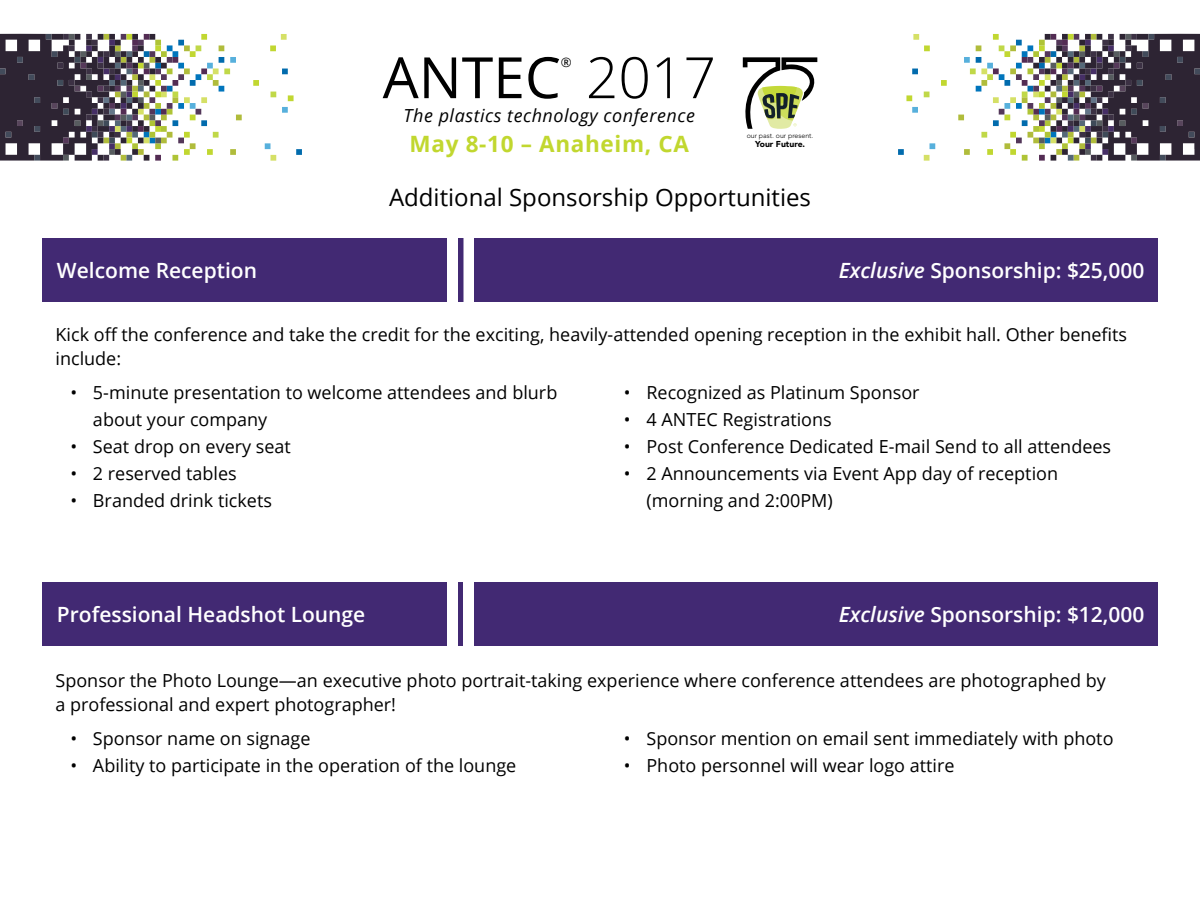
<style>
.page{position:relative;width:1200px;height:900px;background:#fff}
.page>*{position:absolute;margin:0;border:0;box-sizing:border-box;transform-origin:0 0}
.t1{font:57px "Open Sans";color:#000}
.t2{font:24px "Open Sans";color:#000}
.t3{font:700 22.5px "Open Sans";letter-spacing:.03em;color:#c1d72f}
.t4{font:600 21px "Open Sans";color:#fff}
.t5{font:18px/24px "Open Sans";color:#000}
.t6{font:italic 18px "Open Sans";letter-spacing:.03em;color:#000}
.t7{font:13.05px "Open Sans";color:#000}
.t8{font:900 8.55px "Avenir";color:#000}
.t9{font:300 7.05px "Avenir";color:#000}
.s1{font-weight:300}
.s2{font-style:italic}
</style>
<div class="page">
<div style="left:42px;top:238px;width:1116px;height:64px;background:#422973"></div>
<div style="left:447px;top:232px;width:11px;height:76px;background:#fff"></div>
<svg style="left:464px;top:238px;width:10px;height:64px"></svg>
<div style="left:42px;top:583px;width:1116px;height:63px;background:#422973"></div>
<div style="left:447px;top:576px;width:11px;height:76px;background:#fff"></div>
<div style="left:464px;top:576px;width:10px;height:76px;background:#fff"></div>
<svg style="left:271px;top:92px;width:5px;height:5px"></svg>
<svg style="left:288px;top:95px;width:6px;height:6px"></svg>
<svg style="left:253px;top:80px;width:6px;height:6px"></svg>
<svg style="left:282px;top:69px;width:6px;height:5px"></svg>
<svg style="left:270px;top:34px;width:17px;height:17px"></svg>
<svg style="left:271px;top:155px;width:5px;height:6px"></svg>
<svg style="left:296px;top:149px;width:6px;height:6px"></svg>
<svg style="left:265px;top:143px;width:6px;height:6px"></svg>
<svg style="left:0;top:34px;width:242px;height:127px"></svg>
<svg style="left:282px;top:107px;width:6px;height:6px"></svg>
<svg style="left:743px;top:57px;width:74px;height:72px"></svg>
<svg style="left:924px;top:92px;width:6px;height:5px"></svg>
<svg style="left:906px;top:95px;width:6px;height:6px"></svg>
<svg style="left:941px;top:80px;width:6px;height:6px"></svg>
<svg style="left:912px;top:69px;width:6px;height:5px"></svg>
<svg style="left:913px;top:34px;width:17px;height:17px"></svg>
<svg style="left:924px;top:155px;width:6px;height:6px"></svg>
<svg style="left:898px;top:149px;width:6px;height:6px"></svg>
<svg style="left:930px;top:143px;width:5px;height:6px"></svg>
<svg style="left:958px;top:34px;width:242px;height:127px"></svg>
<svg style="left:912px;top:107px;width:6px;height:6px"></svg>
<h1 class="t1" style="left:383px;top:38px;width:335px">ANTEC <span class="s1">2017</span></h1>
<p class="t7" style="left:561px;top:53px;width:12px">®</p>
<p class="t6" style="left:404px;top:103px;width:293px">The plastics technology conference</p>
<p class="t3" style="left:410px;top:128px;width:281px">May 8-10 – Anaheim, CA</p>
<p class="t9" style="left:747px;top:131px;width:68px">our past. our present.</p>
<p class="t8" style="left:755px;top:136px;width:52px">Your Future.</p>
<h2 class="t2" style="left:389px;top:181px;width:424px">Additional Sponsorship Opportunities</h2>
<p class="t4" style="left:57px;top:256px;width:202px">Welcome Reception</p>
<p class="t4" style="left:839px;top:256px;width:307px"><span class="s2">Exclusive</span> Sponsorship: $25,000</p>
<p class="t5" style="left:56px;top:322px;width:1073px">Kick off the conference and take the credit for the exciting, heavily-attended opening reception in the exhibit hall. Other benefits include:</p>
<p class="t5" style="left:93px;top:378px;width:466px;line-height:27px;text-indent:-22px">• 5-minute presentation to welcome attendees and blurb about your company</p>
<p class="t5" style="left:70px;top:434px;width:222px">• Seat drop on every seat</p>
<p class="t5" style="left:70px;top:461px;width:168px">• 2 reserved tables</p>
<p class="t5" style="left:70px;top:488px;width:203px">• Branded drink tickets</p>
<p class="t5" style="left:624px;top:380px;width:297px">• Recognized as Platinum Sponsor</p>
<p class="t5" style="left:624px;top:407px;width:209px">• 4 ANTEC Registrations</p>
<p class="t5" style="left:624px;top:434px;width:489px">• Post Conference Dedicated E-mail Send to all attendees</p>
<p class="t5" style="left:646px;top:459px;width:413px;line-height:27px;text-indent:-22px">• 2 Announcements via Event App day of reception (morning and 2:00PM)</p>
<p class="t4" style="left:57px;top:600px;width:310px">Professional Headshot Lounge</p>
<p class="t4" style="left:839px;top:600px;width:307px"><span class="s2">Exclusive</span> Sponsorship: $12,000</p>
<p class="t5" style="left:56px;top:668px;width:1052px">Sponsor the Photo Lounge—an executive photo portrait-taking experience where conference attendees are photographed by a professional and expert photographer!</p>
<p class="t5" style="left:70px;top:726px;width:242px">• Sponsor name on signage</p>
<p class="t5" style="left:70px;top:753px;width:447px">• Ability to participate in the operation of the lounge</p>
<p class="t5" style="left:624px;top:726px;width:491px">• Sponsor mention on email sent immediately with photo</p>
<p class="t5" style="left:624px;top:753px;width:332px">• Photo personnel will wear logo attire</p>
</div>
